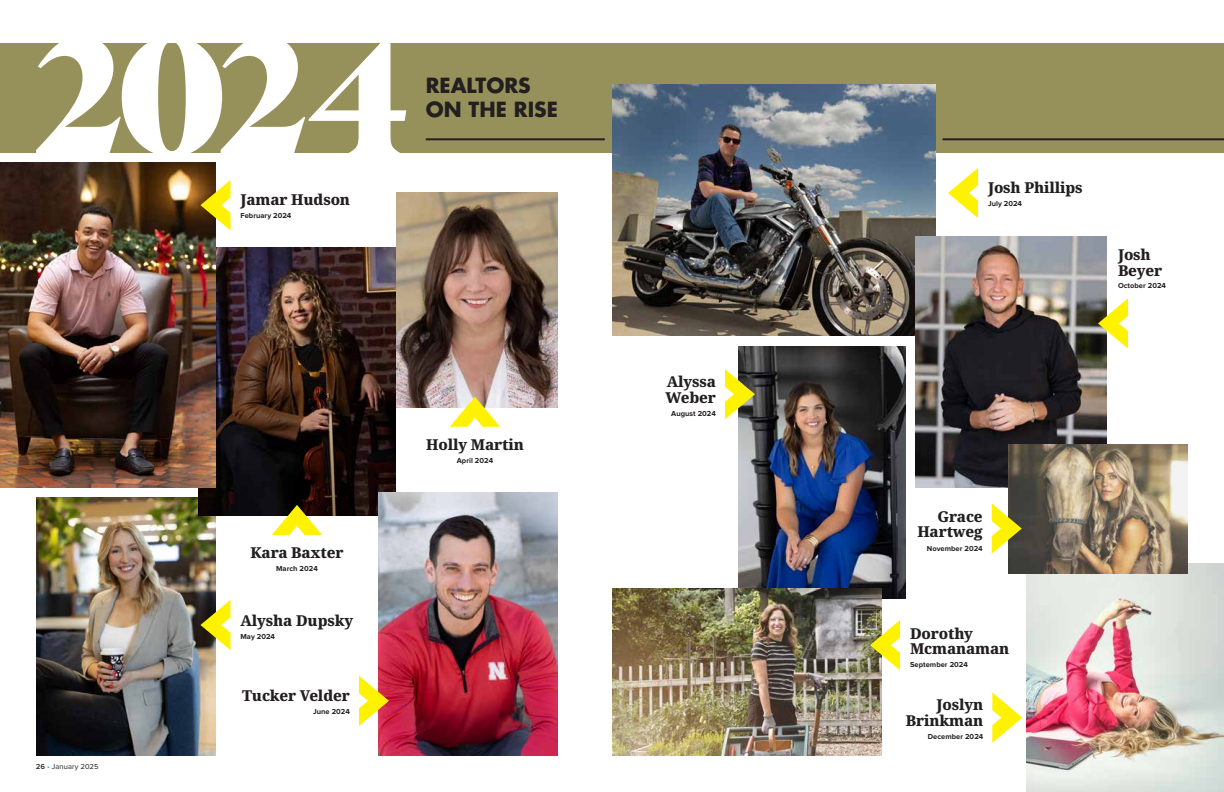
<style>
.page{position:relative;width:1224px;height:792px;background:#fff}
.page>*{position:absolute;margin:0;border:0;box-sizing:border-box;transform-origin:0 0}
.t1{font:900 166.2px "Albra";color:#fff}
.t2{font:700 20.3px/23.8px "Futura Std";color:#231f20}
.t3{font:800 15px/15.5px "Avrile Serif";letter-spacing:-.01em;color:#231f20}
.t4{font:700 7.5px "Proxima Nova";letter-spacing:.005em;color:#231f20}
.t5{font:7.5px "Proxima Nova";letter-spacing:.015em;color:#231f20}
.s1{font-weight:600}
.s2{color:#19a8e0}
</style>
<div class="page">
<img style="left:36px;top:498px;width:180px;height:258px">
<img style="left:1026px;top:563px;width:198px;height:229px">
<img style="left:198px;top:248px;width:198px;height:268px">
<div style="left:0;top:43px;width:1224px;height:109px;background:#96915b"></div>
<hr style="left:426px;top:138px;width:179px;height:2px;background:#231f20">
<hr style="left:943px;top:138px;width:281px;height:2px;background:#231f20">
<img style="left:0;top:162px;width:216px;height:326px">
<svg style="left:200px;top:180px;width:30px;height:50px"></svg>
<svg style="left:272px;top:505px;width:50px;height:30px"></svg>
<img style="left:396px;top:192px;width:162px;height:216px">
<svg style="left:450px;top:397px;width:50px;height:30px"></svg>
<svg style="left:200px;top:600px;width:30px;height:50px"></svg>
<img style="left:378px;top:492px;width:180px;height:264px">
<svg style="left:359px;top:676px;width:30px;height:50px"></svg>
<img style="left:612px;top:84px;width:324px;height:252px">
<svg style="left:948px;top:168px;width:30px;height:50px"></svg>
<img style="left:915px;top:236px;width:192px;height:252px">
<img style="left:738px;top:346px;width:167px;height:253px">
<svg style="left:1098px;top:298px;width:30px;height:51px"></svg>
<svg style="left:725px;top:369px;width:30px;height:50px"></svg>
<svg style="left:992px;top:692px;width:30px;height:51px"></svg>
<img style="left:612px;top:588px;width:270px;height:168px">
<svg style="left:870px;top:620px;width:30px;height:50px"></svg>
<img style="left:1008px;top:444px;width:180px;height:129px">
<svg style="left:992px;top:503px;width:30px;height:51px"></svg>
<h1 class="t1" style="left:36px;top:-25px;width:374px">2024</h1>
<p class="t3" style="left:240px;top:192px;width:111px">Jamar Hudson</p>
<p class="t4" style="left:240px;top:212px;width:52px">February 2024</p>
<h2 class="t2" style="left:426px;top:73px;width:134px">REALTORS<br>ON THE RISE</h2>
<p class="t5" style="left:36px;top:762px;width:64px"><span class="s1">26</span> <span class="s2">•</span> January 2025</p>
<p class="t3" style="left:250px;top:545px;width:95px">Kara Baxter</p>
<p class="t4" style="left:276px;top:566px;width:43px">March 2024</p>
<p class="t3" style="left:240px;top:613px;width:114px">Alysha Dupsky</p>
<p class="t4" style="left:240px;top:633px;width:36px">May 2024</p>
<p class="t3" style="left:242px;top:688px;width:109px">Tucker Velder</p>
<p class="t4" style="left:313px;top:708px;width:38px">June 2024</p>
<p class="t3" style="left:426px;top:437px;width:99px">Holly Martin</p>
<p class="t4" style="left:457px;top:457px;width:38px">April 2024</p>
<p class="t3" style="left:666px;top:374px;width:52px">Alyssa<br>Weber</p>
<p class="t4" style="left:671px;top:410px;width:46px">August 2024</p>
<p class="t3" style="left:988px;top:180px;width:96px">Josh Phillips</p>
<p class="t4" style="left:988px;top:200px;width:36px">July 2024</p>
<p class="t3" style="left:1118px;top:247px;width:46px;line-height:16px">Josh<br>Beyer</p>
<p class="t4" style="left:1118px;top:282px;width:50px">October 2024</p>
<p class="t3" style="left:917px;top:510px;width:67px;line-height:15px;text-align:right">Grace<br>Hartweg</p>
<p class="t4" style="left:927px;top:545px;width:57px">November 2024</p>
<p class="t3" style="left:910px;top:626px;width:101px;line-height:15px">Dorothy<br>Mcmanaman</p>
<p class="t4" style="left:910px;top:661px;width:59px">September 2024</p>
<p class="t3" style="left:906px;top:698px;width:79px;text-align:right">Joslyn<br>Brinkman</p>
<p class="t4" style="left:928px;top:734px;width:57px">December 2024</p>
</div>
